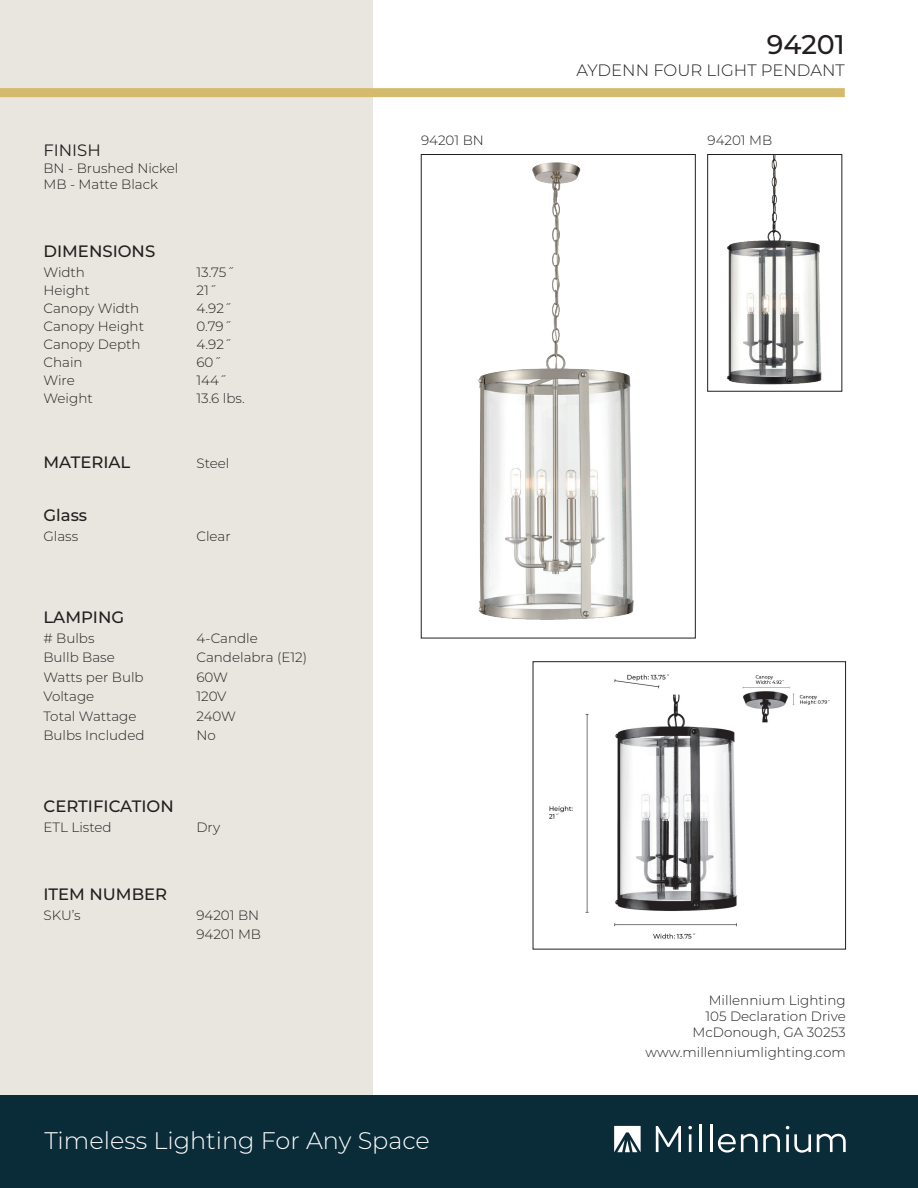
<style>
.page{position:relative;width:918px;height:1188px;background:#fff}
.page>*{position:absolute;margin:0;border:0;box-sizing:border-box;transform-origin:0 0}
.t1{font:500 27px "Montserrat";letter-spacing:-.005em;color:#231f20}
.t2{font:300 24px "Montserrat";color:#fff}
.t3{font:500 16.5px "Montserrat";color:#231f20}
.t4{font:300 16.5px "Montserrat";color:#231f20}
.t5{font:16.5px "Montserrat";color:#231f20}
.t6{font:300 13.5px "Montserrat";color:#231f20}
</style>
<div class="page">
<div style="left:0;top:0;width:373px;height:1188px;background:#e8e6df"></div>
<div style="left:0;top:1095px;width:918px;height:93px;background:#0a2b38"></div>
<div style="left:0;top:88px;width:845px;height:9px;background:#d4ba6c"></div>
<svg style="left:656px;top:1126px;width:25px;height:26px"></svg>
<svg style="left:688px;top:1126px;width:4px;height:26px"></svg>
<hr style="left:699px;top:1125px;width:3px;height:27px;background:#fff">
<hr style="left:710px;top:1125px;width:2px;height:27px;background:#fff">
<svg style="left:718px;top:1134px;width:62px;height:19px"></svg>
<svg style="left:786px;top:1126px;width:25px;height:27px"></svg>
<svg style="left:817px;top:1134px;width:29px;height:18px"></svg>
<svg style="left:614px;top:1126px;width:27px;height:26px"></svg>
<img style="left:478px;top:162px;width:156px;height:458px">
<div style="left:421px;top:154px;width:275px;height:484px;border:1px solid #231f20"></div>
<img style="left:727px;top:156px;width:95px;height:229px">
<div style="left:707px;top:154px;width:135px;height:237px;border:1px solid #231f20"></div>
<img style="left:549px;top:674px;width:281px;height:265px">
<p class="t5" style="left:43px;top:139px;width:59px">FINISH</p>
<p class="t6" style="left:43px;top:159px;width:137px">BN - Brushed Nickel</p>
<p class="t6" style="left:43px;top:175px;width:116px">MB - Matte Black</p>
<p class="t3" style="left:43px;top:240px;width:113px">DIMENSIONS</p>
<p class="t6" style="left:43px;top:263px;width:43px">Width</p>
<p class="t6" style="left:196px;top:263px;width:40px">13.75˝</p>
<p class="t6" style="left:43px;top:281px;width:48px">Height</p>
<p class="t6" style="left:196px;top:281px;width:22px">21˝</p>
<p class="t6" style="left:43px;top:299px;width:97px">Canopy Width</p>
<p class="t6" style="left:196px;top:299px;width:37px">4.92˝</p>
<p class="t6" style="left:43px;top:317px;width:102px">Canopy Height</p>
<p class="t6" style="left:196px;top:317px;width:37px">0.79˝</p>
<p class="t6" style="left:43px;top:335px;width:99px">Canopy Depth</p>
<p class="t6" style="left:196px;top:335px;width:37px">4.92˝</p>
<p class="t6" style="left:43px;top:353px;width:41px">Chain</p>
<p class="t6" style="left:196px;top:353px;width:27px">60˝</p>
<p class="t6" style="left:43px;top:371px;width:33px">Wire</p>
<p class="t6" style="left:196px;top:371px;width:32px">144˝</p>
<p class="t6" style="left:43px;top:389px;width:51px">Weight</p>
<p class="t6" style="left:196px;top:389px;width:50px">13.6 lbs.</p>
<p class="t3" style="left:43px;top:451px;width:88px">MATERIAL</p>
<p class="t6" style="left:196px;top:454px;width:34px">Steel</p>
<p class="t3" style="left:43px;top:504px;width:45px">Glass</p>
<p class="t6" style="left:43px;top:527px;width:36px">Glass</p>
<p class="t6" style="left:196px;top:527px;width:36px">Clear</p>
<p class="t3" style="left:43px;top:606px;width:82px">LAMPING</p>
<p class="t6" style="left:43px;top:629px;width:53px"># Bulbs</p>
<p class="t6" style="left:196px;top:629px;width:63px">4-Candle</p>
<p class="t6" style="left:43px;top:648px;width:73px">Bullb Base</p>
<p class="t6" style="left:196px;top:648px;width:112px">Candelabra (E12)</p>
<p class="t6" style="left:43px;top:668px;width:102px">Watts per Bulb</p>
<p class="t6" style="left:196px;top:668px;width:33px">60W</p>
<p class="t6" style="left:43px;top:687px;width:52px">Voltage</p>
<p class="t6" style="left:196px;top:687px;width:32px">120V</p>
<p class="t6" style="left:43px;top:707px;width:95px">Total Wattage</p>
<p class="t6" style="left:196px;top:707px;width:41px">240W</p>
<p class="t6" style="left:43px;top:726px;width:103px">Bulbs Included</p>
<p class="t6" style="left:196px;top:726px;width:21px">No</p>
<p class="t3" style="left:43px;top:795px;width:132px">CERTIFICATION</p>
<p class="t6" style="left:43px;top:818px;width:70px">ETL Listed</p>
<p class="t6" style="left:196px;top:818px;width:25px">Dry</p>
<p class="t3" style="left:43px;top:883px;width:125px">ITEM NUMBER</p>
<p class="t6" style="left:43px;top:906px;width:39px">SKU’s</p>
<p class="t6" style="left:196px;top:906px;width:64px">94201 BN</p>
<p class="t6" style="left:196px;top:925px;width:66px">94201 MB</p>
<p class="t1" style="left:767px;top:25px;width:79px">94201</p>
<p class="t4" style="left:577px;top:59px;width:270px">AYDENN FOUR LIGHT PENDANT</p>
<p class="t6" style="left:421px;top:131px;width:64px">94201 BN</p>
<p class="t6" style="left:708px;top:131px;width:66px">94201 MB</p>
<p class="t6" style="left:709px;top:991px;width:139px">Millennium Lighting</p>
<p class="t6" style="left:705px;top:1007px;width:142px">105 Declaration Drive</p>
<p class="t6" style="left:692px;top:1023px;width:155px">McDonough, GA 30253</p>
<p class="t6" style="left:645px;top:1043px;width:202px">www.millenniumlighting.com</p>
<p class="t2" style="left:44px;top:1124px;width:387px">Timeless Lighting For Any Space</p>
</div>
